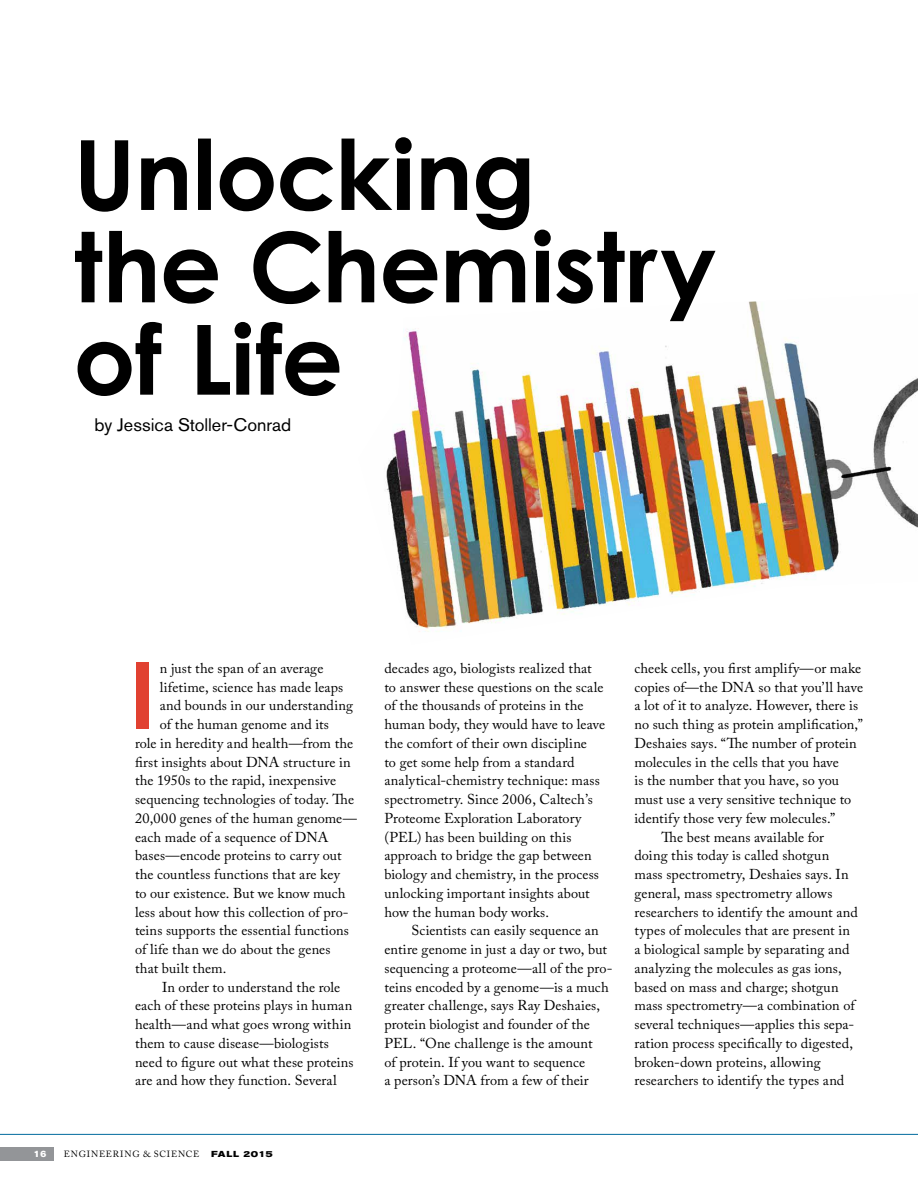
<style>
.page{position:relative;width:918px;height:1188px;background:#fff}
.page>*{position:absolute;margin:0;border:0;box-sizing:border-box;transform-origin:0 0}
.t1{font:18px "Akzidenz Grotesk Pro";color:#000}
.t2{font:14.25px/18.8px "Adobe Caslon Pro";letter-spacing:.005em;color:#000}
.t3{font:9px "Adobe Caslon Pro";letter-spacing:.08em;color:#000}
.t4{font:9px "Akzidenz Grotesk Pro Super";color:#fff}
.t5{font:700 expanded 8.7px "Akzidenz Grotesk Pro";letter-spacing:.055em;color:#000}
</style>
<div class="page">
<img style="left:386px;top:301px;width:532px;height:331px">
<svg style="left:78px;top:322px;width:261px;height:74px"></svg>
<svg style="left:75px;top:230px;width:641px;height:91px"></svg>
<svg style="left:81px;top:137px;width:448px;height:93px"></svg>
<div style="left:136px;top:663px;width:12px;height:66px;background:#e14131"></div>
<hr style="left:0;top:1134px;width:918px;height:1px;background:#006a9e">
<div style="left:0;top:1147px;width:54px;height:14px;background:#939598"></div>
<p class="t1" style="left:94px;top:413px;width:198px">by Jessica Stoller-Conrad</p>
<p class="t2" style="left:160px;top:658px;width:165px">n just the span of an average</p>
<p class="t2" style="left:160px;top:677px;width:185px">lifetime, science has made leaps</p>
<p class="t2" style="left:160px;top:696px;width:195px">and bounds in our understanding</p>
<p class="t2" style="left:160px;top:715px;width:170px">of the human genome and its</p>
<p class="t2" style="left:135px;top:733px;width:220px">role in heredity and health—from the</p>
<p class="t2" style="left:135px;top:752px;width:217px">first insights about DNA structure in</p>
<p class="t2" style="left:135px;top:771px;width:203px">the 1950s to the rapid, inexpensive</p>
<p class="t2" style="left:135px;top:790px;width:221px">sequencing technologies of today. The</p>
<p class="t2" style="left:135px;top:808px;width:224px">20,000 genes of the human genome—</p>
<p class="t2" style="left:135px;top:827px;width:195px">each made of a sequence of DNA</p>
<p class="t2" style="left:135px;top:846px;width:208px">bases—encode proteins to carry out</p>
<p class="t2" style="left:135px;top:865px;width:207px">the countless functions that are key</p>
<p class="t2" style="left:135px;top:883px;width:212px">to our existence. But we know much</p>
<p class="t2" style="left:135px;top:902px;width:215px">less about how this collection of pro-</p>
<p class="t2" style="left:135px;top:921px;width:215px">teins supports the essential functions</p>
<p class="t2" style="left:135px;top:940px;width:197px">of life than we do about the genes</p>
<p class="t2" style="left:135px;top:959px;width:93px">that built them.</p>
<p class="t2" style="left:162px;top:977px;width:180px">In order to understand the role</p>
<p class="t2" style="left:135px;top:996px;width:219px">each of these proteins plays in human</p>
<p class="t2" style="left:135px;top:1015px;width:218px">health—and what goes wrong within</p>
<p class="t2" style="left:135px;top:1034px;width:195px">them to cause disease—biologists</p>
<p class="t2" style="left:135px;top:1052px;width:220px">need to figure out what these proteins</p>
<p class="t2" style="left:135px;top:1071px;width:203px">are and how they function. Several</p>
<p class="t4" style="left:34px;top:1148px;width:14px">16</p>
<p class="t3" style="left:64px;top:1149px;width:137px">ENGINEERING &amp; SCIENCE</p>
<p class="t5" style="left:211px;top:1149px;width:63px">FALL 2015</p>
<p class="t2" style="left:384px;top:659px;width:222px">decades ago, biologists realized that to answer these questions on the scale of the thousands of proteins in the human body, they would have to leave the comfort of their own discipline<br>to get some help from a standard analytical-chemistry technique: mass spectrometry. Since 2006, Caltech’s Proteome Exploration Laboratory (PEL) has been building on this approach to bridge the gap between biology and chemistry, in the process unlocking important insights about how the human body works.</p>
<p class="t2" style="left:384px;top:921px;width:230px;text-indent:27px">Scientists can easily sequence an entire genome in just a day or two, but sequencing a proteome—all of the pro&shy;teins encoded by a genome—is a much greater challenge, says Ray Deshaies, protein biologist and founder of the PEL. “One challenge is the amount<br>of protein. If you want to sequence<br>a person’s DNA from a few of their</p>
<p class="t2" style="left:634px;top:659px;width:228px">cheek cells, you first amplify—or make</p>
<p class="t2" style="left:634px;top:677px;width:230px">copies of—the DNA so that you’ll have</p>
<p class="t2" style="left:634px;top:696px;width:225px">a lot of it to analyze. However, there is</p>
<p class="t2" style="left:634px;top:715px;width:230px">no such thing as protein amplification,”</p>
<p class="t2" style="left:634px;top:734px;width:224px">Deshaies says. “The number of protein</p>
<p class="t2" style="left:634px;top:752px;width:206px">molecules in the cells that you have</p>
<p class="t2" style="left:634px;top:771px;width:206px">is the number that you have, so you</p>
<p class="t2" style="left:634px;top:790px;width:218px">must use a very sensitive technique to</p>
<p class="t2" style="left:634px;top:809px;width:202px">identify those very few molecules.”</p>
<p class="t2" style="left:661px;top:827px;width:164px">The best means available for</p>
<p class="t2" style="left:634px;top:846px;width:196px">doing this today is called shotgun</p>
<p class="t2" style="left:634px;top:865px;width:216px">mass spectrometry, Deshaies says. In</p>
<p class="t2" style="left:634px;top:884px;width:199px">general, mass spectrometry allows</p>
<p class="t2" style="left:634px;top:902px;width:225px">researchers to identify the amount and</p>
<p class="t2" style="left:634px;top:921px;width:217px">types of molecules that are present in</p>
<p class="t2" style="left:634px;top:940px;width:217px">a biological sample by separating and</p>
<p class="t2" style="left:634px;top:959px;width:209px">analyzing the molecules as gas ions,</p>
<p class="t2" style="left:634px;top:977px;width:206px">based on mass and charge; shotgun</p>
<p class="t2" style="left:634px;top:996px;width:222px">mass spectrometry—a combination of</p>
<p class="t2" style="left:634px;top:1015px;width:221px">several techniques—applies this sepa-</p>
<p class="t2" style="left:634px;top:1034px;width:220px">ration process specifically to digested,</p>
<p class="t2" style="left:634px;top:1052px;width:188px">broken-down proteins, allowing</p>
<p class="t2" style="left:634px;top:1071px;width:211px">researchers to identify the types and</p>
</div>
